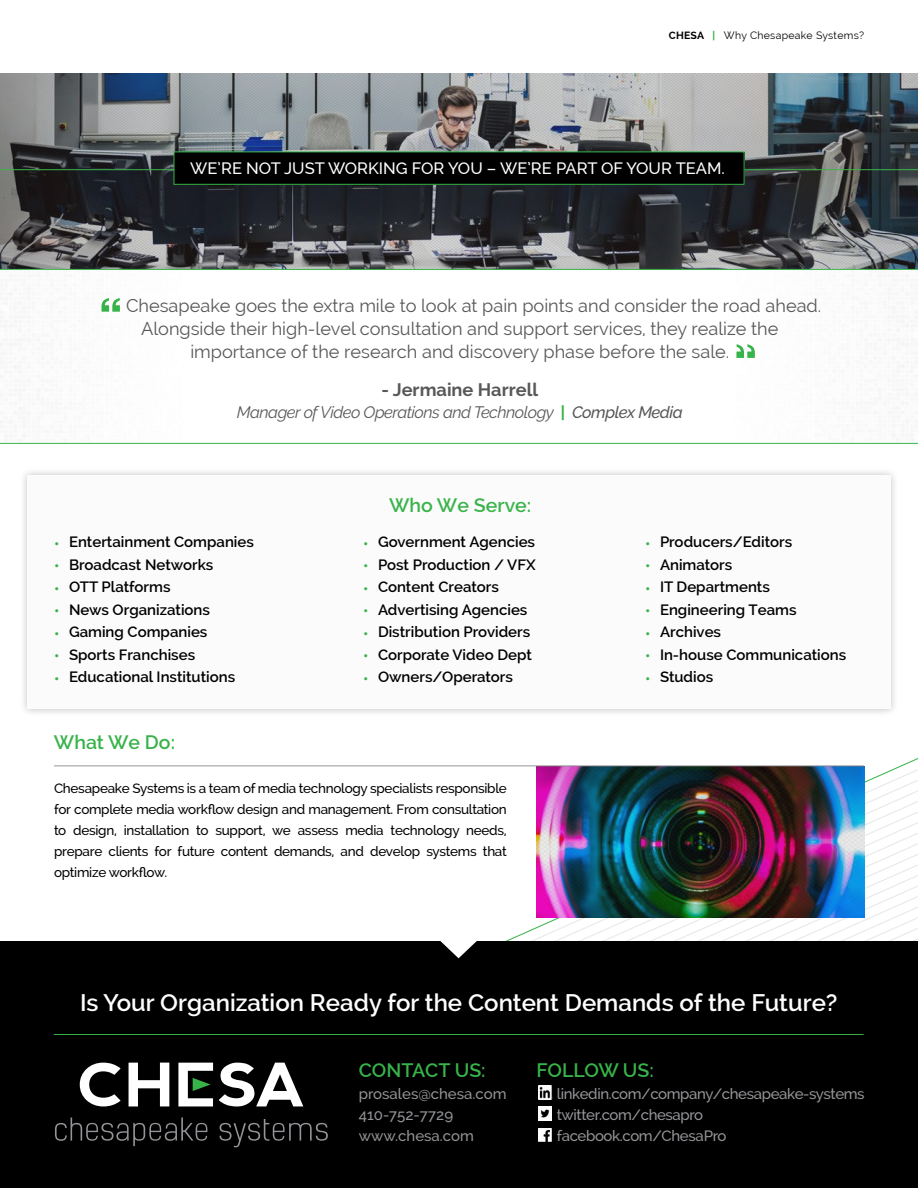
<style>
.page{position:relative;width:918px;height:1188px;background:#fff}
.page>*{position:absolute;margin:0;border:0;box-sizing:border-box;transform-origin:0 0}
.t1{font:600 24px "Raleway";color:#fff}
.t2{font:600 19.5px "Raleway";color:#38b34a}
.t3{font:18.15px "Raleway";color:#58585a}
.t4{font:700 18.15px "Raleway";color:#58585a}
.t5{font:italic 16.5px "Raleway";letter-spacing:-.03em;color:#58585a}
.t6{font:500 16.5px "Raleway";color:#fff}
.t7{font:600 15px "Raleway";color:#000}
.t8{font:500 15px/21px "Raleway";letter-spacing:-.025em;color:#949598}
.t9{font:500 15px/21px "Raleway";color:#949598}
.t10{font:500 13.5px/21px "Raleway";letter-spacing:-.02em;color:#000;text-align:justify}
.t11{font:10.5px "Raleway";letter-spacing:.025em;color:#000}
.s1{font-weight:700}
.s2{font-weight:700;color:#39b54a}
.s3{font-weight:700;color:#38b34a}
.s4{font-weight:500}
.s5{color:#38b34a}
</style>
<div class="page">
<svg style="left:535px;top:917px;width:383px;height:11px"></svg>
<svg style="left:512px;top:928px;width:406px;height:10px"></svg>
<div style="left:0;top:942px;width:918px;height:246px;background:#000"></div>
<svg style="left:55px;top:1118px;width:152px;height:28px"></svg>
<svg style="left:219px;top:1119px;width:109px;height:29px"></svg>
<svg style="left:80px;top:1063px;width:41px;height:43px"></svg>
<svg style="left:129px;top:1063px;width:40px;height:43px"></svg>
<svg style="left:219px;top:1063px;width:84px;height:43px"></svg>
<svg style="left:178px;top:1063px;width:35px;height:43px"></svg>
<img style="left:538px;top:1086px;width:15px;height:13px">
<svg style="left:538px;top:1107px;width:13px;height:13px"></svg>
<hr style="left:54px;top:1034px;width:810px;height:1px;background:#38b34a">
<svg style="left:438px;top:941px;width:41px;height:17px"></svg>
<img style="left:0;top:74px;width:918px;height:195px">
<img style="left:537px;top:767px;width:327px;height:151px">
<div style="left:20px;top:467px;width:879px;height:250px;background:#000;opacity:.24"></div>
<div style="left:28px;top:475px;width:863px;height:234px;background:#fbfbfb"></div>
<img style="left:538px;top:1128px;width:13px;height:14px">
<div style="left:174px;top:152px;width:570px;height:32px;background:#000"></div>
<div style="left:174px;top:152px;width:570px;height:33px;border:1px solid #39b54a"></div>
<hr style="left:744px;top:169px;width:174px;height:1px;background:#39b54a">
<hr style="left:0;top:169px;width:174px;height:1px;background:#39b54a">
<hr style="left:54px;top:766px;width:810px;height:1px;background:#949598">
<svg style="left:102px;top:298px;width:18px;height:14px"></svg>
<svg style="left:736px;top:344px;width:19px;height:14px"></svg>
<hr style="left:0;top:443px;width:918px;height:1px;background:#39b54a">
<hr style="left:0;top:269px;width:918px;height:1px;background:#39b54a">
<p class="t11" style="left:669px;top:29px;width:197px"><span class="s1">CHESA</span> <span class="s2">|</span> Why Chesapeake Systems?</p>
<p class="t6" style="left:190px;top:159px;width:536px">WE’RE NOT JUST WORKING FOR YOU – WE’RE PART OF YOUR TEAM.</p>
<p class="t3" style="left:126px;top:295px;width:697px">Chesapeake goes the extra mile to look at pain points and consider the road ahead.</p>
<p class="t3" style="left:141px;top:318px;width:639px">Alongside their high-level consultation and support services, they realize the</p>
<p class="t3" style="left:190px;top:341px;width:540px">importance of the research and discovery phase before the sale.</p>
<p class="t4" style="left:381px;top:379px;width:158px">- Jermaine Harrell</p>
<p class="t5" style="left:237px;top:402px;width:447px">Manager of Video Operations and Technology <span class="s3">|</span> <span class="s4">Complex Media</span></p>
<p class="t7" style="left:54px;top:533px;width:201px"><span class="s5">•</span> Entertainment Companies</p>
<p class="t7" style="left:54px;top:556px;width:161px"><span class="s5">•</span> Broadcast Networks</p>
<p class="t7" style="left:54px;top:578px;width:118px"><span class="s5">•</span> OTT Platforms</p>
<p class="t7" style="left:54px;top:601px;width:158px"><span class="s5">•</span> News Organizations</p>
<p class="t7" style="left:54px;top:623px;width:155px"><span class="s5">•</span> Gaming Companies</p>
<p class="t7" style="left:54px;top:646px;width:143px"><span class="s5">•</span> Sports Franchises</p>
<p class="t7" style="left:54px;top:668px;width:183px"><span class="s5">•</span> Educational Institutions</p>
<h2 class="t2" style="left:389px;top:494px;width:144px">Who We Serve:</h2>
<p class="t7" style="left:363px;top:533px;width:174px"><span class="s5">•</span> Government Agencies</p>
<p class="t7" style="left:363px;top:556px;width:174px"><span class="s5">•</span> Post Production / VFX</p>
<p class="t7" style="left:363px;top:578px;width:137px"><span class="s5">•</span> Content Creators</p>
<p class="t7" style="left:363px;top:601px;width:166px"><span class="s5">•</span> Advertising Agencies</p>
<p class="t7" style="left:363px;top:623px;width:169px"><span class="s5">•</span> Distribution Providers</p>
<p class="t7" style="left:363px;top:646px;width:170px"><span class="s5">•</span> Corporate Video Dept</p>
<p class="t7" style="left:363px;top:668px;width:151px"><span class="s5">•</span> Owners/Operators</p>
<h2 class="t2" style="left:54px;top:731px;width:123px">What We Do:</h2>
<p class="t10" style="left:54px;top:778px;width:454px">Chesapeake Systems is a team of media technology specialists responsible for complete media workflow design and management. From consultation to design, installation to support, we assess media technology needs, prepare clients for future content demands, and develop systems that optimize workflow.</p>
<p class="t7" style="left:645px;top:533px;width:149px"><span class="s5">•</span> Producers/Editors</p>
<p class="t7" style="left:645px;top:556px;width:89px"><span class="s5">•</span> Animators</p>
<p class="t7" style="left:645px;top:578px;width:126px"><span class="s5">•</span> IT Departments</p>
<p class="t7" style="left:645px;top:601px;width:153px"><span class="s5">•</span> Engineering Teams</p>
<p class="t7" style="left:645px;top:623px;width:78px"><span class="s5">•</span> Archives</p>
<p class="t7" style="left:645px;top:646px;width:203px"><span class="s5">•</span> In-house Communications</p>
<p class="t7" style="left:645px;top:668px;width:70px"><span class="s5">•</span> Studios</p>
<h1 class="t1" style="left:80px;top:988px;width:759px">Is Your Organization Ready for the Content Demands of the Future?</h1>
<h2 class="t2" style="left:359px;top:1059px;width:128px">CONTACT US:</h2>
<p class="t9" style="left:359px;top:1084px;width:149px">prosales@chesa.com<br>410-752-7729 www.chesa.com</p>
<h2 class="t2" style="left:537px;top:1059px;width:119px">FOLLOW US:</h2>
<p class="t8" style="left:557px;top:1084px;width:309px">linkedin.com/company/chesapeake-systems twitter.com/chesapro facebook.com/ChesaPro</p>
</div>
